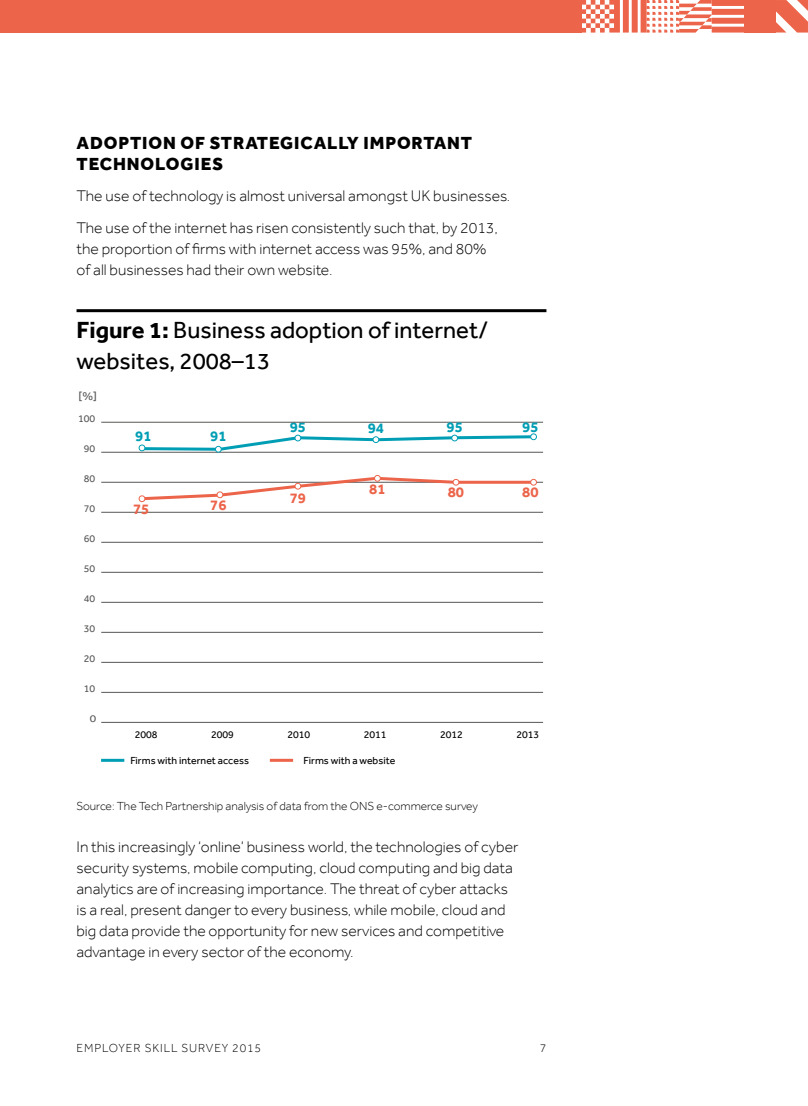
<style>
.page{position:relative;width:808px;height:1106px;background:#fff}
.page>*{position:absolute;margin:0;border:0;box-sizing:border-box;transform-origin:0 0}
.t1{font:24px/31.5px "Effra";color:#000}
.t2{font:800 18px/21px "Effra";letter-spacing:.05em;color:#000}
.t3{font:300 15.75px/21px "Effra";color:#000}
.t4{font:700 15px "Effra";color:#009eb5}
.t5{font:700 15px "Effra";color:#ec644a}
.t6{font:300 12px "Effra";color:#000}
.t7{font:300 12px "Effra";letter-spacing:.075em;color:#000}
.t8{font:12px "Effra";color:#575756}
.t9{font:10.5px "Effra";color:#000}
.t10{font:10.5px "Effra";color:#575756}
.t11{font:10.5px "Effra";color:#575756;scale:1.12 1}
.s1{font-weight:700}
</style>
<div class="page">
<svg style="left:775px;top:0;width:33px;height:33px"></svg>
<svg style="left:581px;top:0;width:163px;height:33px"></svg>
<div style="left:744px;top:0;width:31px;height:33px;background:#ec644a"></div>
<div style="left:0;top:0;width:581px;height:33px;background:#ec644a"></div>
<hr style="left:77px;top:309px;width:469px;height:3px;background:#000">
<hr style="left:101px;top:692px;width:442px;height:1px;background:#575756">
<hr style="left:101px;top:662px;width:442px;height:1px;background:#575756">
<hr style="left:101px;top:632px;width:442px;height:1px;background:#575756">
<hr style="left:101px;top:602px;width:442px;height:1px;background:#575756">
<hr style="left:101px;top:572px;width:442px;height:1px;background:#575756">
<hr style="left:101px;top:542px;width:442px;height:1px;background:#575756">
<hr style="left:101px;top:512px;width:442px;height:1px;background:#575756">
<hr style="left:101px;top:482px;width:442px;height:1px;background:#575756">
<hr style="left:101px;top:452px;width:442px;height:1px;background:#575756">
<hr style="left:101px;top:422px;width:442px;height:1px;background:#575756">
<hr style="left:101px;top:722px;width:442px;height:1px;background:#575756">
<hr style="left:101px;top:759px;width:23px;height:3px;background:#009eb5">
<hr style="left:270px;top:759px;width:23px;height:3px;background:#ec644a">
<svg style="left:138px;top:434px;width:399px;height:18px"></svg>
<div style="left:530px;top:433px;width:7px;height:7px;border:1px solid #009eb5;border-radius:50%"></div>
<svg style="left:138px;top:475px;width:399px;height:27px"></svg>
<div style="left:139px;top:495px;width:6px;height:7px;border:1px solid #ec644a;border-radius:50%"></div>
<p class="t2" style="left:77px;top:132px;width:397px">ADOPTION OF STRATEGICALLY IMPORTANT<br>TECHNOLOGIES</p>
<p class="t3" style="left:77px;top:180px;width:435px;line-height:31.5px">The use of technology is almost universal amongst UK businesses.<br>The use of the internet has risen consistently such that, by 2013,</p>
<p class="t3" style="left:77px;top:238px;width:411px">the proportion of firms with internet access was 95%, and 80% of all businesses had their own website.</p>
<h1 class="t1" style="left:77px;top:314px;width:413px"><span class="s1">Figure 1:</span> Business adoption of internet/ websites, 2008–13</h1>
<p class="t8" style="left:79px;top:388px;width:20px">[%]</p>
<p class="t10" style="left:78px;top:412px;width:19px">100</p>
<p class="t10" style="left:84px;top:442px;width:13px">90</p>
<p class="t10" style="left:84px;top:472px;width:13px">80</p>
<p class="t10" style="left:84px;top:502px;width:13px">70</p>
<p class="t10" style="left:84px;top:532px;width:13px">60</p>
<p class="t10" style="left:84px;top:562px;width:13px">50</p>
<p class="t10" style="left:84px;top:592px;width:13px">40</p>
<p class="t10" style="left:84px;top:622px;width:13px">30</p>
<p class="t10" style="left:84px;top:652px;width:13px">20</p>
<p class="t10" style="left:84px;top:682px;width:13px">10</p>
<p class="t11" style="left:90px;top:712px;width:7px">0</p>
<p class="t4" style="left:135px;top:427px;width:18px">91</p>
<p class="t4" style="left:210px;top:427px;width:18px">91</p>
<p class="t5" style="left:133px;top:500px;width:18px">75</p>
<p class="t5" style="left:210px;top:496px;width:18px">76</p>
<p class="t4" style="left:290px;top:418px;width:18px">95</p>
<p class="t4" style="left:368px;top:419px;width:18px">94</p>
<p class="t4" style="left:446px;top:418px;width:18px">95</p>
<p class="t4" style="left:522px;top:418px;width:18px">95</p>
<p class="t5" style="left:290px;top:488px;width:18px">79</p>
<p class="t5" style="left:369px;top:479px;width:18px">81</p>
<p class="t5" style="left:448px;top:483px;width:18px">80</p>
<p class="t5" style="left:522px;top:483px;width:18px">80</p>
<p class="t9" style="left:135px;top:728px;width:24px">2008</p>
<p class="t9" style="left:211px;top:728px;width:24px">2009</p>
<p class="t9" style="left:287px;top:728px;width:24px">2010</p>
<p class="t9" style="left:364px;top:728px;width:24px">2011</p>
<p class="t9" style="left:440px;top:728px;width:24px">2012</p>
<p class="t9" style="left:516px;top:728px;width:24px">2013</p>
<p class="t9" style="left:130px;top:754px;width:120px">Firms with internet access</p>
<p class="t9" style="left:304px;top:754px;width:93px">Firms with a website</p>
<p class="t6" style="left:77px;top:799px;width:403px">Source: The Tech Partnership analysis of data from the ONS e-commerce survey</p>
<p class="t3" style="left:77px;top:836px;width:443px">In this increasingly ‘online’ business world, the technologies of cyber security systems, mobile computing, cloud computing and big data analytics are of increasing importance. The threat of cyber attacks is a real, present danger to every business, while mobile, cloud and big data provide the opportunity for new services and competitive advantage in every sector of the economy.</p>
<p class="t7" style="left:77px;top:1041px;width:186px">EMPLOYER SKILL SURVEY 2015</p>
<p class="t6" style="left:540px;top:1041px;width:8px">7</p>
</div>
